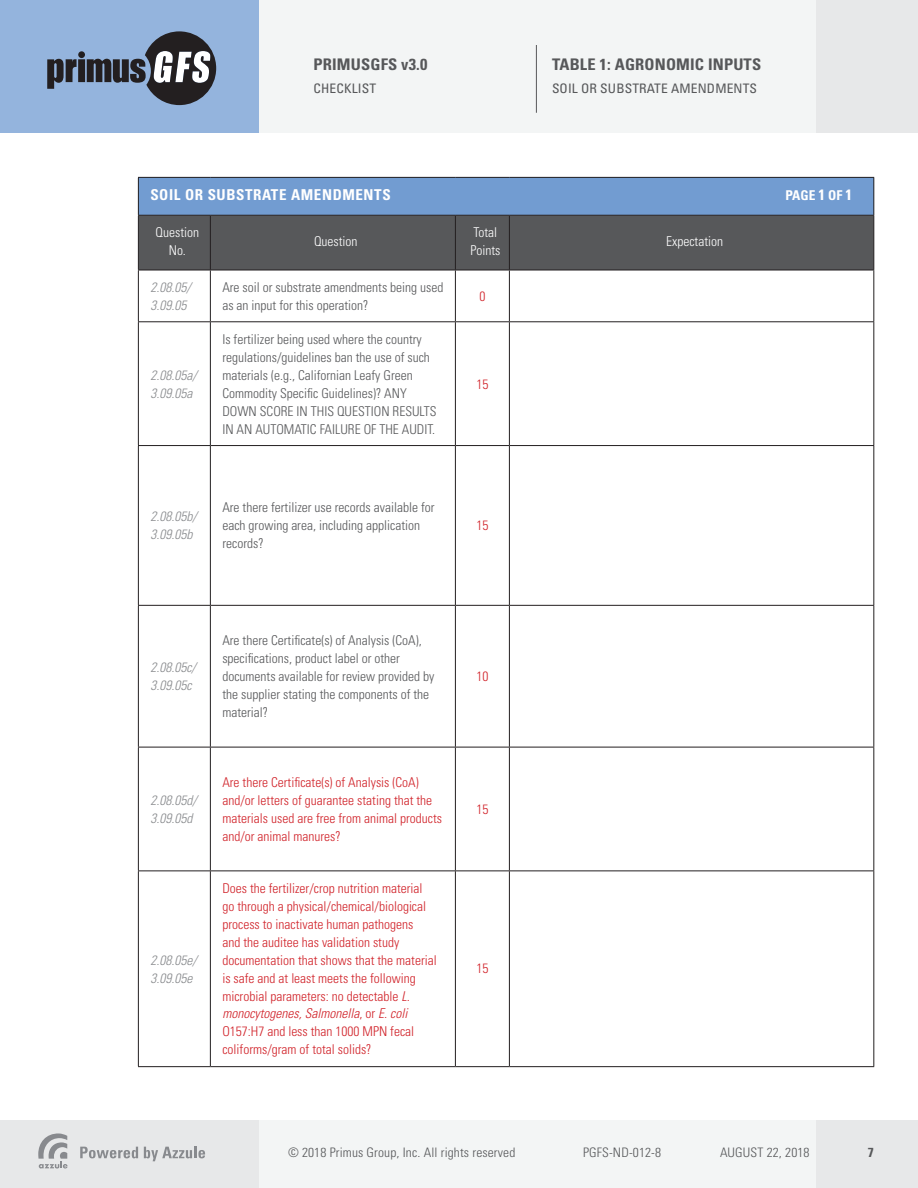
<style>
.page{position:relative;width:918px;height:1188px;background:#fff}
.page>*{position:absolute;margin:0;border:0;box-sizing:border-box;transform-origin:0 0}
.t1{font:700 condensed 16.05px "Univers LT Std";letter-spacing:.01em;color:#57585a}
.t2{font:700 condensed 15px "Univers LT Std";letter-spacing:.04em;color:#fff}
.t3{font:300 condensed 13.5px/18px "Univers LT Std";color:#57585a}
.t4{font:300 condensed 13.5px/18px "Univers LT Std";color:#d1232a}
.t5{font:italic 300 condensed 13.5px/18px "Univers LT Std";color:#898b8e}
.t6{font:300 condensed 13.5px/18px "Univers LT Std";color:#fff;text-align:center}
.t7{font:700 condensed 13.5px "Univers LT Std";color:#fff}
.t8{font:300 condensed 13.05px "Univers LT Std";letter-spacing:.01em;color:#57585a}
.t9{font:condensed 13.05px "Univers LT Std";letter-spacing:.01em;color:#57585a}
.t10{font:700 condensed 13.05px "Univers LT Std";color:#57585a}
.s1{font-size:15px}
.s2{font-style:italic}
</style>
<div class="page">
<div style="left:0;top:1120px;width:918px;height:68px;background:#f3f5f5"></div>
<div style="left:816px;top:1120px;width:102px;height:68px;background:#e7e8e9"></div>
<div style="left:0;top:1120px;width:259px;height:68px;background:#e7e8e9"></div>
<svg style="left:80px;top:1147px;width:58px;height:11px"></svg>
<svg style="left:144px;top:1147px;width:61px;height:14px"></svg>
<svg style="left:38px;top:1133px;width:30px;height:35px"></svg>
<div style="left:0;top:0;width:918px;height:132px;background:#f3f5f5"></div>
<div style="left:816px;top:0;width:102px;height:132px;background:#e7e8e9"></div>
<div style="left:0;top:0;width:259px;height:133px;background:#94b4dd"></div>
<svg style="left:47px;top:59px;width:30px;height:30px"></svg>
<div style="left:78px;top:59px;width:7px;height:23px;background:#231f20"></div>
<div style="left:78px;top:51px;width:7px;height:7px;background:#231f20;border-radius:50%"></div>
<svg style="left:87px;top:31px;width:129px;height:74px"></svg>
<hr style="left:536px;top:45px;width:1px;height:68px;background:#57585a">
<div style="left:138px;top:177px;width:736px;height:38px;background:#729cd1"></div>
<div style="left:139px;top:216px;width:734px;height:54px;background:#57585a"></div>
<hr style="left:138px;top:177px;width:72px;height:1px;background:#231f20">
<hr style="left:138px;top:178px;width:1px;height:37px;background:#231f20">
<hr style="left:210px;top:177px;width:245px;height:1px;background:#231f20">
<hr style="left:455px;top:177px;width:54px;height:1px;background:#231f20">
<hr style="left:509px;top:177px;width:365px;height:1px;background:#231f20">
<hr style="left:873px;top:178px;width:1px;height:37px;background:#231f20">
<hr style="left:138px;top:215px;width:72px;height:1px;background:#231f20">
<hr style="left:138px;top:216px;width:1px;height:54px;background:#231f20">
<hr style="left:210px;top:215px;width:245px;height:1px;background:#231f20">
<hr style="left:210px;top:216px;width:1px;height:54px;background:#231f20">
<hr style="left:455px;top:215px;width:54px;height:1px;background:#231f20">
<hr style="left:455px;top:216px;width:1px;height:54px;background:#231f20">
<hr style="left:509px;top:215px;width:365px;height:1px;background:#231f20">
<hr style="left:509px;top:216px;width:1px;height:54px;background:#231f20">
<hr style="left:873px;top:216px;width:1px;height:54px;background:#231f20">
<hr style="left:138px;top:270px;width:72px;height:1px;background:#231f20">
<hr style="left:138px;top:270px;width:1px;height:51px;background:#231f20">
<hr style="left:210px;top:270px;width:245px;height:1px;background:#231f20">
<hr style="left:210px;top:270px;width:1px;height:51px;background:#231f20">
<hr style="left:455px;top:270px;width:54px;height:1px;background:#231f20">
<hr style="left:455px;top:270px;width:1px;height:51px;background:#231f20">
<hr style="left:509px;top:270px;width:365px;height:1px;background:#231f20">
<hr style="left:509px;top:270px;width:1px;height:51px;background:#231f20">
<hr style="left:873px;top:270px;width:1px;height:51px;background:#231f20">
<hr style="left:138px;top:321px;width:72px;height:1px;background:#231f20">
<hr style="left:138px;top:322px;width:1px;height:123px;background:#231f20">
<hr style="left:210px;top:321px;width:245px;height:1px;background:#231f20">
<hr style="left:210px;top:322px;width:1px;height:123px;background:#231f20">
<hr style="left:455px;top:321px;width:54px;height:1px;background:#231f20">
<hr style="left:455px;top:322px;width:1px;height:123px;background:#231f20">
<hr style="left:509px;top:321px;width:365px;height:1px;background:#231f20">
<hr style="left:509px;top:322px;width:1px;height:123px;background:#231f20">
<hr style="left:873px;top:322px;width:1px;height:123px;background:#231f20">
<hr style="left:138px;top:445px;width:72px;height:1px;background:#231f20">
<hr style="left:138px;top:446px;width:1px;height:159px;background:#231f20">
<hr style="left:210px;top:445px;width:245px;height:1px;background:#231f20">
<hr style="left:210px;top:446px;width:1px;height:159px;background:#231f20">
<hr style="left:455px;top:445px;width:54px;height:1px;background:#231f20">
<hr style="left:455px;top:446px;width:1px;height:159px;background:#231f20">
<hr style="left:509px;top:445px;width:365px;height:1px;background:#231f20">
<hr style="left:509px;top:446px;width:1px;height:159px;background:#231f20">
<hr style="left:873px;top:446px;width:1px;height:159px;background:#231f20">
<hr style="left:138px;top:605px;width:72px;height:1px;background:#231f20">
<hr style="left:138px;top:606px;width:1px;height:141px;background:#231f20">
<hr style="left:210px;top:605px;width:245px;height:1px;background:#231f20">
<hr style="left:210px;top:606px;width:1px;height:141px;background:#231f20">
<hr style="left:455px;top:605px;width:54px;height:1px;background:#231f20">
<hr style="left:455px;top:606px;width:1px;height:141px;background:#231f20">
<hr style="left:509px;top:605px;width:365px;height:1px;background:#231f20">
<hr style="left:509px;top:606px;width:1px;height:141px;background:#231f20">
<hr style="left:873px;top:606px;width:1px;height:141px;background:#231f20">
<hr style="left:138px;top:747px;width:72px;height:1px;background:#231f20">
<hr style="left:138px;top:747px;width:1px;height:124px;background:#231f20">
<hr style="left:210px;top:747px;width:245px;height:1px;background:#231f20">
<hr style="left:210px;top:747px;width:1px;height:124px;background:#231f20">
<hr style="left:455px;top:747px;width:54px;height:1px;background:#231f20">
<hr style="left:455px;top:747px;width:1px;height:124px;background:#231f20">
<hr style="left:509px;top:747px;width:365px;height:1px;background:#231f20">
<hr style="left:509px;top:747px;width:1px;height:124px;background:#231f20">
<hr style="left:873px;top:747px;width:1px;height:124px;background:#231f20">
<hr style="left:138px;top:871px;width:72px;height:1px;background:#231f20">
<hr style="left:138px;top:871px;width:1px;height:195px;background:#231f20">
<hr style="left:210px;top:871px;width:245px;height:1px;background:#231f20">
<hr style="left:210px;top:871px;width:1px;height:195px;background:#231f20">
<hr style="left:455px;top:871px;width:54px;height:1px;background:#231f20">
<hr style="left:455px;top:871px;width:1px;height:195px;background:#231f20">
<hr style="left:509px;top:871px;width:365px;height:1px;background:#231f20">
<hr style="left:509px;top:871px;width:1px;height:195px;background:#231f20">
<hr style="left:873px;top:871px;width:1px;height:195px;background:#231f20">
<hr style="left:138px;top:1066px;width:72px;height:1px;background:#231f20">
<hr style="left:210px;top:1066px;width:245px;height:1px;background:#231f20">
<hr style="left:455px;top:1066px;width:54px;height:1px;background:#231f20">
<hr style="left:509px;top:1066px;width:365px;height:1px;background:#231f20">
<p class="t1" style="left:314px;top:55px;width:115px">PRIMUSGFS v3.0</p>
<p class="t9" style="left:314px;top:80px;width:64px">CHECKLIST</p>
<p class="t1" style="left:552px;top:55px;width:211px">TABLE 1: AGRONOMIC INPUTS</p>
<p class="t9" style="left:552px;top:80px;width:207px">SOIL OR SUBSTRATE AMENDMENTS</p>
<p class="t2" style="left:150px;top:186px;width:242px">SOIL OR SUBSTRATE AMENDMENTS</p>
<p class="t7" style="left:785px;top:187px;width:68px">PAGE <span class="s1">1</span> OF <span class="s1">1</span></p>
<p class="t6" style="left:156px;top:223px;width:45px">Question<br>No.</p>
<p class="t6" style="left:314px;top:232px;width:45px">Question</p>
<p class="t6" style="left:470px;top:223px;width:31px;text-align:left">Total<br>Points</p>
<p class="t6" style="left:666px;top:232px;width:58px">Expectation</p>
<p class="t5" style="left:150px;top:278px;width:42px">2.08.05/<br>3.09.05</p>
<p class="t3" style="left:222px;top:278px;width:223px">Are soil or substrate amendments being used as an input for this operation?</p>
<p class="t4" style="left:479px;top:287px;width:7px">0</p>
<p class="t5" style="left:150px;top:366px;width:48px">2.08.05a/<br>3.09.05a</p>
<p class="t3" style="left:222px;top:330px;width:216px">Is fertilizer being used where the country regulations/guidelines ban the use of such materials (e.g., Californian Leafy Green Commodity Specific Guidelines)? ANY DOWN SCORE IN THIS QUESTION RESULTS IN AN AUTOMATIC FAILURE OF THE AUDIT.</p>
<p class="t5" style="left:150px;top:508px;width:48px">2.08.05b/<br>3.09.05b</p>
<p class="t3" style="left:222px;top:499px;width:214px">Are there fertilizer use records available for each growing area, including application records?</p>
<p class="t5" style="left:150px;top:658px;width:47px">2.08.05c/<br>3.09.05c</p>
<p class="t3" style="left:222px;top:631px;width:214px">Are there Certificate(s) of Analysis (CoA), specifications, product label or other documents available for review provided by the supplier stating the components of the material?</p>
<p class="t5" style="left:150px;top:791px;width:48px">2.08.05d/<br>3.09.05d</p>
<p class="t5" style="left:150px;top:951px;width:48px">2.08.05e/<br>3.09.05e</p>
<p class="t4" style="left:222px;top:773px;width:221px">Are there Certificate(s) of Analysis (CoA) and/or letters of guarantee stating that the materials used are free from animal products and/or animal manures?</p>
<p class="t4" style="left:222px;top:879px;width:216px">Does the fertilizer/crop nutrition material go through a physical/chemical/biological process to inactivate human pathogens<br>and the auditee has validation study documentation that shows that the material is safe and at least meets the following microbial parameters: no detectable <span class="s2">L. monocytogenes, Salmonella</span>, or <span class="s2">E. coli </span>O157:H7 and less than 1000 MPN fecal coliforms/gram of total solids?</p>
<p class="t4" style="left:476px;top:375px;width:13px">15</p>
<p class="t4" style="left:476px;top:517px;width:13px">15</p>
<p class="t4" style="left:476px;top:667px;width:13px">10</p>
<p class="t4" style="left:476px;top:800px;width:13px">15</p>
<p class="t4" style="left:476px;top:960px;width:13px">15</p>
<p class="t8" style="left:288px;top:1145px;width:229px">© 2018 Primus Group, Inc. All rights reserved</p>
<p class="t8" style="left:583px;top:1145px;width:80px">PGFS-ND-012-8</p>
<p class="t8" style="left:720px;top:1145px;width:91px">AUGUST 22, 2018</p>
<p class="t10" style="left:868px;top:1145px;width:7px">7</p>
</div>
